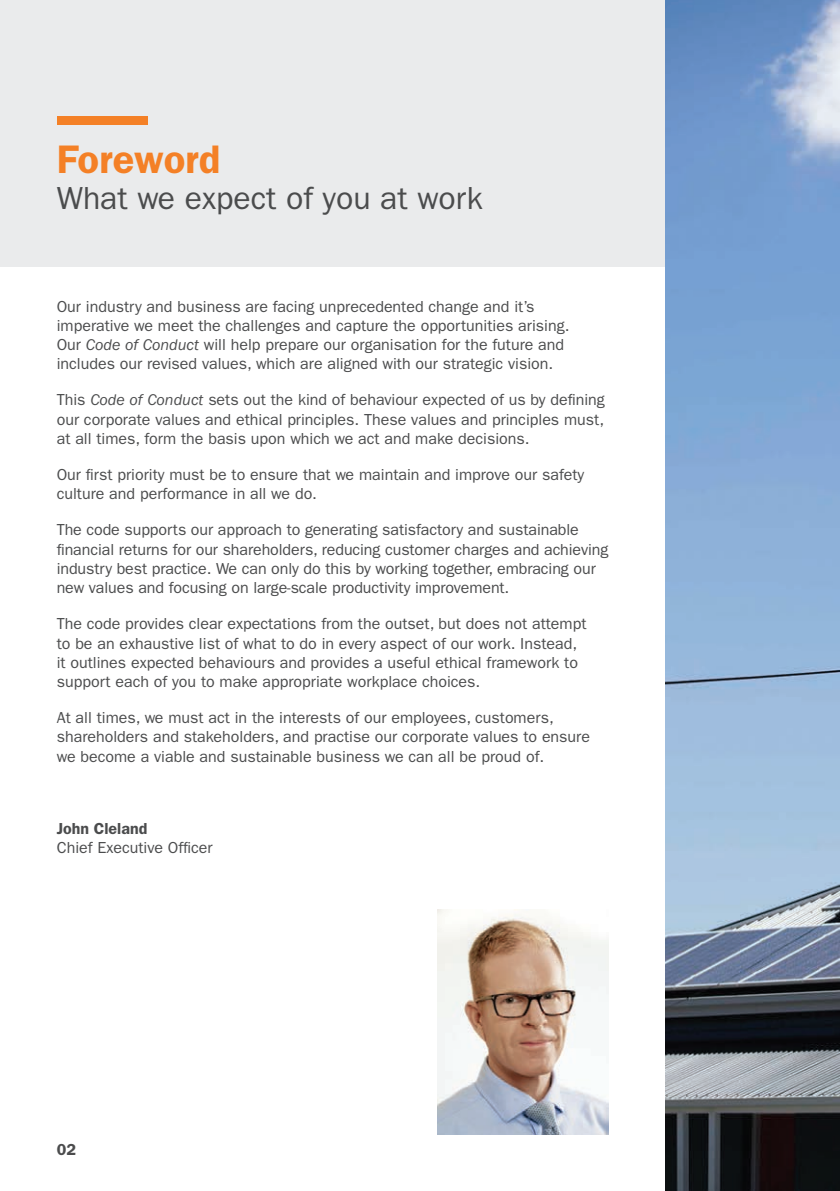
<style>
.page{position:relative;width:840px;height:1191px;background:#fff}
.page>*{position:absolute;margin:0;border:0;box-sizing:border-box;transform-origin:0 0}
.Heading{font:600 40px "ITC Franklin Gothic Std";color:#f48026}
.Heading-2{font:32px "ITC Franklin Gothic Std";color:#4b4c4d}
.Body{font:16px/19.2px "ITC Franklin Gothic Std";color:#4b4c4d}
.t1{font:600 16px "ITC Franklin Gothic Std";color:#4b4c4d}
.s1{font-style:italic}
.s2{font-weight:600}
</style>
<div class="page">
<div style="left:0;top:0;width:839px;height:266px;background:#eaebec"></div>
<img style="left:437px;top:910px;width:171px;height:224px">
<div style="left:57px;top:117px;width:90px;height:8px;background:#f48026"></div>
<img style="left:664px;top:0;width:175px;height:1191px">
<p class="Heading" style="left:57px;top:135px;width:165px">Foreword</p>
<p class="Heading-2" style="left:57px;top:179px;width:427px">What we expect of you at work</p>
<p class="Body" style="left:57px;top:297px;width:514px">Our industry and business are facing unprecedented change and it’s imperative we meet the challenges and capture the opportunities arising.<br>Our <span class="s1">Code of Conduct</span> will help prepare our organisation for the future and includes our revised values, which are aligned with our strategic vision.</p>
<p class="Body" style="left:57px;top:390px;width:549px;text-align:justify">This <span class="s1">Code of Conduct</span> sets out the kind of behaviour expected of us by defining our corporate values and ethical principles. These values and principles must, at all times, form the basis upon which we act and make decisions.</p>
<p class="Body" style="left:57px;top:465px;width:529px">Our first priority must be to ensure that we maintain and improve our safety culture and performance in all we do.</p>
<p class="Body" style="left:57px;top:520px;width:553px">The code supports our approach to generating satisfactory and sustainable financial returns for our shareholders, reducing customer charges and achieving industry best practice. We can only do this by working together, embracing our new values and focusing on large-scale productivity improvement.</p>
<p class="Body" style="left:57px;top:614px;width:531px">The code provides clear expectations from the outset, but does not attempt to be an exhaustive list of what to do in every aspect of our work. Instead, it outlines expected behaviours and provides a useful ethical framework to support each of you to make appropriate workplace choices.</p>
<p class="Body" style="left:57px;top:708px;width:534px">At all times, we must act in the interests of our employees, customers, shareholders and stakeholders, and practise our corporate values to ensure we become a viable and sustainable business we can all be proud of.</p>
<p class="Body" style="left:57px;top:819px;width:157px"><span class="s2">John Cleland<br></span>Chief Executive Officer</p>
<p class="t1" style="left:57px;top:1140px;width:21px">02</p>
</div>
